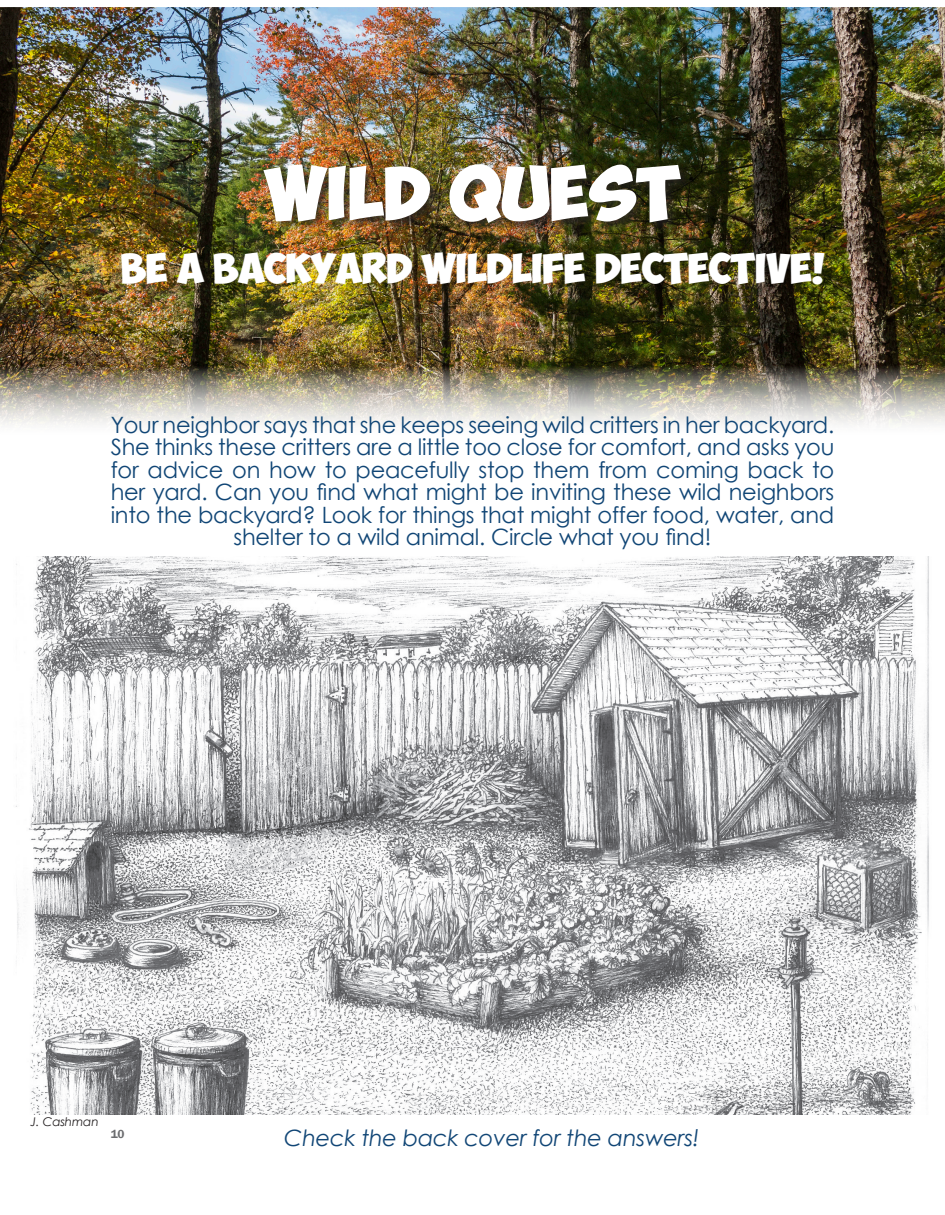
<style>
.page{position:relative;width:945px;height:1215px;background:#fff}
.page>*{position:absolute;margin:0;border:0;box-sizing:border-box;transform-origin:0 0}
.t1{font:700 54px "Obelix Pro";color:#fff}
.t2{font:700 30px "Obelix Pro";letter-spacing:-.015em;color:#fff}
.t3{font:22.5px/22.5px "Century Gothic";letter-spacing:-.01em;color:#114676;text-align:center}
.t4{font:italic 22.5px "Century Gothic";letter-spacing:-.01em;color:#114676}
.t5{font:italic 12px "Century Gothic";letter-spacing:-.01em;color:#231f20}
.t6{font:600 12px "Franklin Gothic";color:#6c6d70}
</style>
<div class="page">
<img style="left:0;top:8px;width:945px;height:417px">
<div style="left:261px;top:161px;width:432px;height:74px;background:#231f20;opacity:.75"></div>
<img style="left:16px;top:557px;width:913px;height:557px">
<p class="t1" style="left:265px;top:171px;width:417px">WILD QUEST</p>
<p class="t2" style="left:121px;top:256px;width:705px">BE A BACKYARD WILDLIFE DECTECTIVE!</p>
<p class="t3" style="left:111px;top:413px;width:725px">Your neighbor says that she keeps seeing wild critters in her backyard.<br>She thinks these critters are a little too close for comfort, and asks you for advice on how to peacefully stop them from coming back to her yard. Can you find what might be inviting these wild neighbors into the backyard? Look for things that might offer food, water, and shelter to a wild animal. Circle what you find!</p>
<p class="t5" style="left:31px;top:1113px;width:70px">J. Cashman</p>
<p class="t6" style="left:111px;top:1127px;width:15px">10</p>
<p class="t4" style="left:284px;top:1123px;width:417px">Check the back cover for the answers!</p>
</div>
